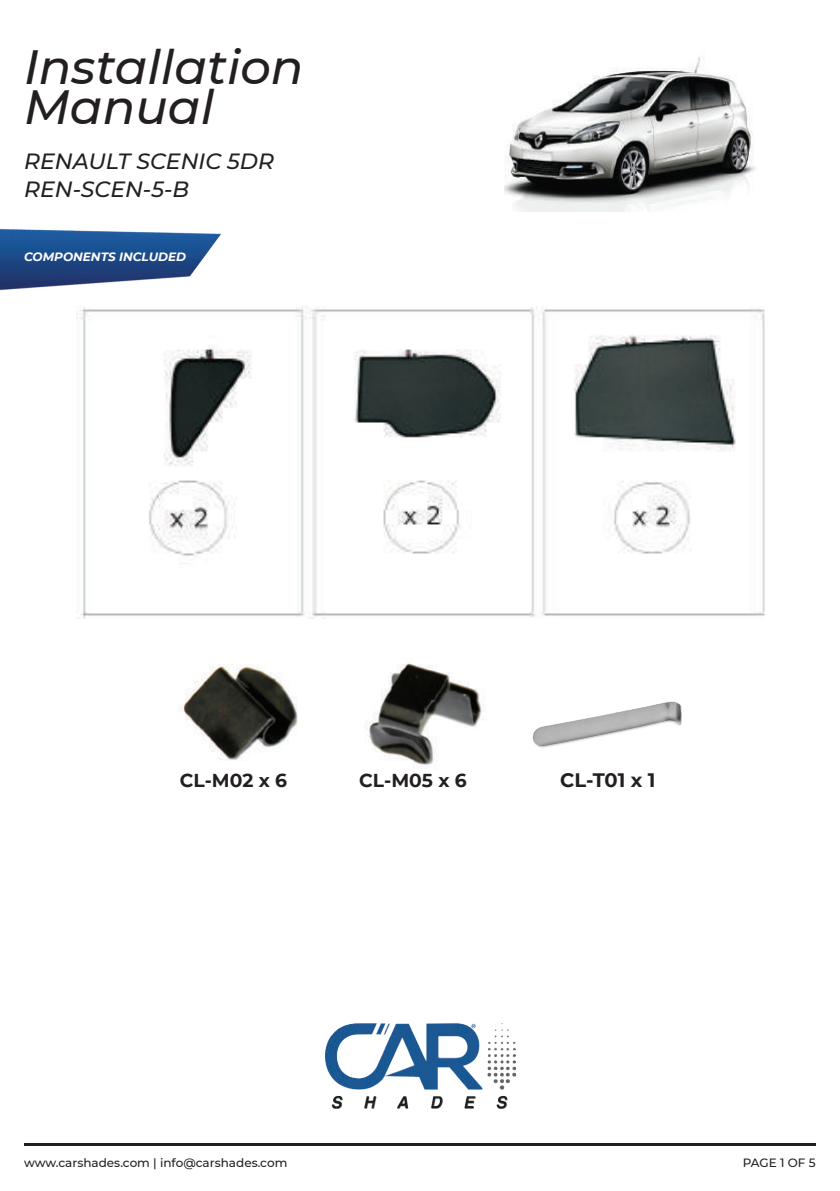
<style>
.page{position:relative;width:840px;height:1191px;background:#fff}
.page>*{position:absolute;margin:0;border:0;box-sizing:border-box;transform-origin:0 0}
.t1{font:italic 500 48px/40px "Montserrat";color:#231f20}
.t2{font:italic 500 22px/28px "Montserrat";color:#231f20}
.t3{font:700 19.4px "Montserrat";color:#231f20}
.t4{font:700 18.6px "Montserrat";color:#231f20}
.t5{font:500 12px "Montserrat";color:#231f20}
.t6{font:italic 700 12px "Montserrat";color:#fff}
</style>
<div class="page">
<img style="left:504px;top:57px;width:251px;height:154px">
<img style="left:0;top:228px;width:221px;height:63px">
<img style="left:77px;top:306px;width:688px;height:312px">
<img style="left:325px;top:1023px;width:189px;height:85px">
<hr style="left:24px;top:1143px;width:791px;height:2px;background:#231f20">
<img style="left:181px;top:664px;width:117px;height:96px">
<img style="left:364px;top:663px;width:122px;height:105px">
<img style="left:532px;top:701px;width:150px;height:47px">
<h1 class="t1" style="left:24px;top:45px;width:281px">Installation<br>Manual</h1>
<h2 class="t2" style="left:24px;top:147px;width:251px">RENAULT SCENIC 5DR<br>REN-SCEN-5-B</h2>
<p class="t6" style="left:24px;top:248px;width:163px">COMPONENTS INCLUDED</p>
<h3 class="t4" style="left:180px;top:767px;width:109px">CL-M02 x 6</h3>
<h3 class="t4" style="left:359px;top:767px;width:109px">CL-M05 x 6</h3>
<h3 class="t3" style="left:559px;top:765px;width:97px">CL-T01 x 1</h3>
<p class="t5" style="left:24px;top:1153px;width:265px">www.carshades.com | info@carshades.com</p>
<p class="t5" style="left:742px;top:1153px;width:74px">PAGE 1 OF 5</p>
</div>
